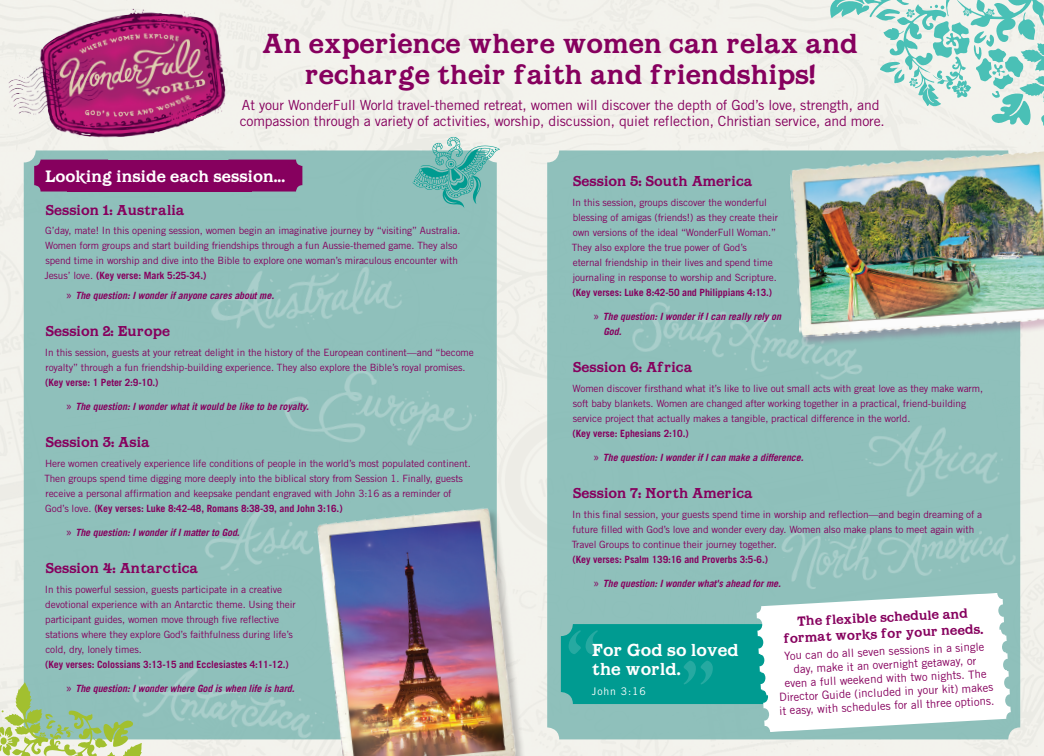
<style>
.page{position:relative;width:1044px;height:756px;background:#f3f2ec}
.page>*{position:absolute;margin:0;border:0;box-sizing:border-box;transform-origin:0 0}
.t1{font:700 78.8px "Goudy Old Style T";color:#fff}
.t2{font:700 78.8px "Goudy Old Style T";color:#fff}
.t3{font:700 25px/31.2px "Barcelona";color:#86005e;text-align:center}
.t4{font:700 15.8px/19.2px "Barcelona";color:#fff}
.t5{font:700 15px "Barcelona";color:#fff}
.t6{font:14px/16.8px "Trade Gothic LT Std";letter-spacing:-.01em;color:#86005e}
.t7{font:700 13px "Barcelona";color:#86005e}
.t8{font:700 12.1px/16.4px "Barcelona";color:#86005e;text-align:center}
.t9{font:11.4px/13.7px "Trade Gothic LT Std";color:#86005e;text-align:center}
.t10{font:10.5px "Trade Gothic LT Std";letter-spacing:.08em;color:#fff}
.t11{font:10px/15px "Trade Gothic LT Std";letter-spacing:-.01em;color:#86005e}
.t12{font:italic 700 10px/15px "Trade Gothic LT Std";letter-spacing:-.01em;color:#86005e}
.t13{font:700 10px "Trade Gothic LT Std";letter-spacing:-.01em;color:#86005e}
.s1{font-weight:700}
.s2{font-family:"Myriad Pro";font-weight:400;font-style:normal;font-size:12px}
</style>
<div class="page">
<div style="left:24px;top:150px;width:473px;height:589px;background:#8fc0bb;border-radius:12px"></div>
<div style="left:547px;top:150px;width:473px;height:589px;background:#8fc0bb;border-radius:12px"></div>
<svg style="left:0;top:682px;width:121px;height:74px"></svg>
<img style="left:209px;top:267px;width:198px;height:62px">
<img style="left:121px;top:668px;width:187px;height:88px">
<img style="left:866px;top:426px;width:137px;height:71px">
<img style="left:782px;top:527px;width:234px;height:62px">
<img style="left:632px;top:302px;width:230px;height:78px">
<img style="left:284px;top:370px;width:192px;height:76px">
<img style="left:205px;top:509px;width:103px;height:66px">
<div style="left:561px;top:624px;width:227px;height:80px;background:#009b91;border-radius:12px"></div>
<svg style="left:756px;top:593px;width:255px;height:139px;background:#edf5f4"></svg>
<svg style="left:411px;top:136px;width:89px;height:72px"></svg>
<img style="left:308px;top:506px;width:215px;height:250px">
<div style="left:790px;top:151px;width:254px;height:196px;background:#851e60;opacity:.25"></div>
<img style="left:789px;top:151px;width:255px;height:186px">
<img style="left:8px;top:8px;width:227px;height:168px">
<div style="left:34px;top:160px;width:80px;height:32px;background:#86005e;border-radius:6px"></div>
<div style="left:222px;top:160px;width:80px;height:32px;background:#86005e;border-radius:6px"></div>
<div style="left:68px;top:160px;width:184px;height:32px;background:#86005e"></div>
<svg style="left:830px;top:0;width:214px;height:126px"></svg>
<h2 class="t3" style="left:262px;top:28px;width:597px">An experience where women can relax and recharge their faith and friendships!</h2>
<h3 class="t6" style="left:240px;top:96px;width:647px">At your WonderFull World travel-themed retreat, women will discover the depth of God’s love, strength, and compassion through a variety of activities, worship, discussion, quiet reflection, Christian service, and more.</h3>
<h3 class="t5" style="left:45px;top:168px;width:242px">Looking inside each session...</h3>
<h3 class="t7" style="left:46px;top:203px;width:141px">Session 1: Australia</h3>
<p class="t11" style="left:44px;top:223px;width:418px">G’day, mate! In this opening session, women begin an imaginative journey by “visiting” Australia.<br>Women form groups and start building friendships through a fun Aussie-themed game. They also spend time in worship and dive into the Bible to explore one woman’s miraculous encounter with Jesus’ love. <span class="s1">(Key verse: Mark 5:25-34.)</span></p>
<p class="t12" style="left:66px;top:288px;width:209px"><span class="s2">»</span> The question: I wonder if anyone cares about me.</p>
<h3 class="t7" style="left:46px;top:324px;width:126px">Session 2: Europe</h3>
<p class="t11" style="left:45px;top:345px;width:430px">In this session, guests at your retreat delight in the history of the European continent—and “become royalty” through a fun friendship-building experience. They also explore the Bible’s royal promises.</p>
<p class="t13" style="left:45px;top:376px;width:115px">(Key verse: 1 Peter 2:9-10.)</p>
<p class="t12" style="left:66px;top:399px;width:244px"><span class="s2">»</span> The question: I wonder what it would be like to be royalty.</p>
<h3 class="t7" style="left:46px;top:435px;width:106px">Session 3: Asia</h3>
<p class="t11" style="left:44px;top:456px;width:428px">Here women creatively experience life conditions of people in the world’s most populated continent.<br>Then groups spend time digging more deeply into the biblical story from Session 1. Finally, guests receive a personal affirmation and keepsake pendant engraved with John 3:16 as a reminder of God’s love. <span class="s1">(Key verses: Luke 8:42-48, Romans 8:38-39, and John 3:16.)</span></p>
<p class="t12" style="left:66px;top:525px;width:175px"><span class="s2">»</span> The question: I wonder if I matter to God.</p>
<h3 class="t7" style="left:46px;top:561px;width:154px">Session 4: Antarctica</h3>
<p class="t11" style="left:45px;top:582px;width:252px">In this powerful session, guests participate in a creative devotional experience with an Antarctic theme. Using their participant guides, women move through five reflective stations where they explore God’s faithfulness during life’s cold, dry, lonely times.</p>
<p class="t13" style="left:45px;top:658px;width:245px">(Key verses: Colossians 3:13-15 and Ecclesiastes 4:11-12.)</p>
<p class="t12" style="left:66px;top:681px;width:230px"><span class="s2">»</span> The question: I wonder where God is when life is hard.</p>
<h3 class="t7" style="left:573px;top:174px;width:181px">Session 5: South America</h3>
<p class="t11" style="left:572px;top:195px;width:208px">In this session, groups discover the wonderful blessing of amigas (friends!) as they create their own versions of the ideal “WonderFull Woman.” They also explore the true power of God’s eternal friendship in their lives and spend time journaling in response to worship and Scripture.</p>
<p class="t13" style="left:573px;top:286px;width:201px">(Key verses: Luke 8:42-50 and Philippians 4:13.)</p>
<p class="t12" style="left:603px;top:309px;width:179px;text-indent:-10px"><span class="s2">»</span> The question: I wonder if I can really rely on<br>God.</p>
<h3 class="t7" style="left:573px;top:360px;width:121px">Session 6: Africa</h3>
<p class="t11" style="left:573px;top:381px;width:412px">Women discover firsthand what it’s like to live out small acts with great love as they make warm, soft baby blankets. Women are changed after working together in a practical, friend-building service project that actually makes a tangible, practical difference in the world.</p>
<p class="t13" style="left:573px;top:427px;width:118px">(Key verse: Ephesians 2:10.)</p>
<p class="t12" style="left:594px;top:450px;width:211px"><span class="s2">»</span> The question: I wonder if I can make a difference.</p>
<h3 class="t7" style="left:573px;top:486px;width:181px">Session 7: North America</h3>
<p class="t11" style="left:572px;top:507px;width:412px">In this final session, your guests spend time in worship and reflection—and begin dreaming of a future filled with God’s love and wonder every day. Women also make plans to meet again with<br>Travel Groups to continue their journey together.</p>
<p class="t13" style="left:573px;top:553px;width:197px">(Key verses: Psalm 139:16 and Proverbs 3:5-6.)</p>
<p class="t12" style="left:594px;top:576px;width:189px"><span class="s2">»</span> The question: I wonder what's ahead for me.</p>
<h1 class="t1" style="left:564px;top:616px;width:38px">“</h1>
<h3 class="t4" style="left:592px;top:641px;width:148px">For God so loved the world.</h3>
<p class="t10" style="left:592px;top:684px;width:55px">John 3:16</p>
<h1 class="t2" style="left:681px;top:646px;width:38px">”</h1>
<p class="t8" style="left:782px;top:615px;width:202px;rotate:-3deg">The flexible schedule and format works for your needs.</p>
<p class="t9" style="left:776px;top:650px;width:217px;rotate:-3deg">You can do all seven sessions in a single day, make it an overnight getaway, or<br>even a full weekend with two nights. The Director Guide (included in your kit) makes it easy, with schedules for all three options.</p>
</div>
